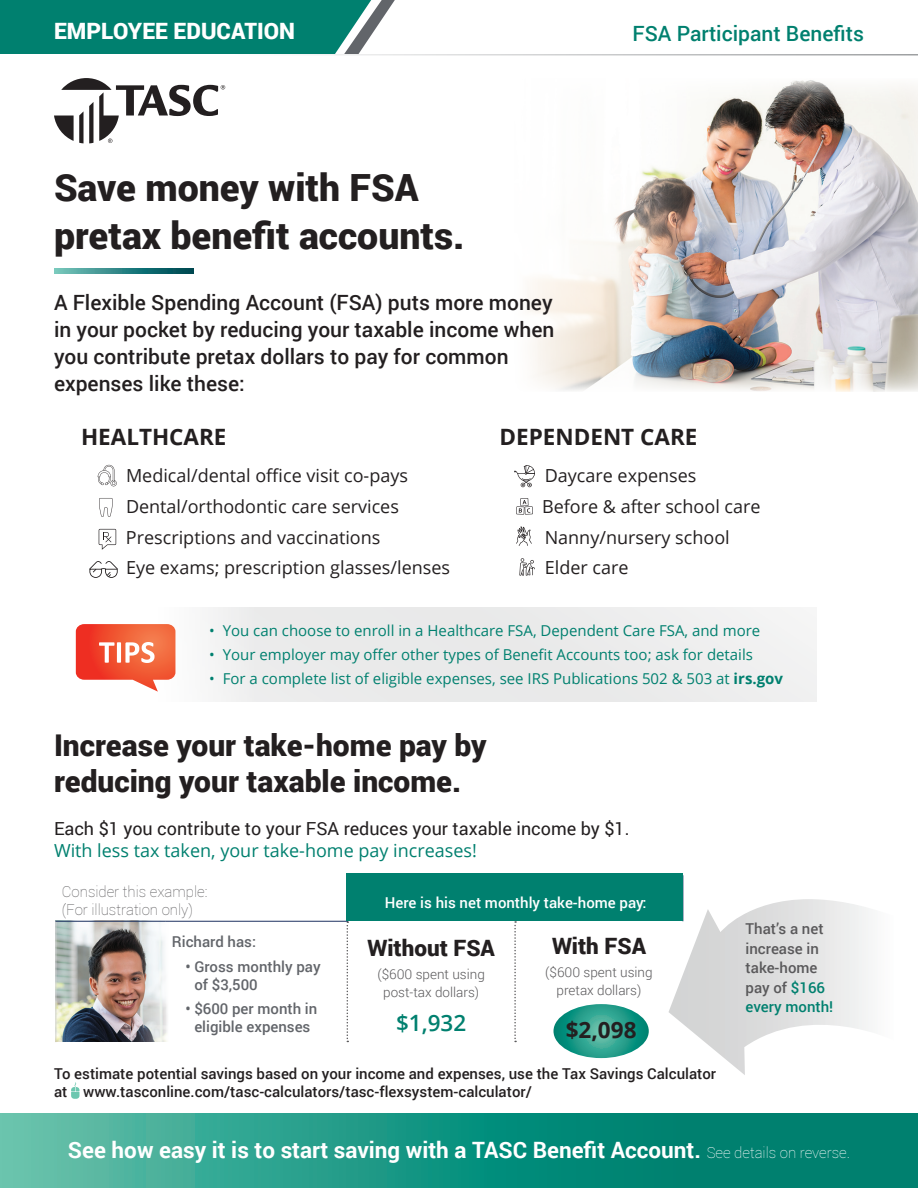
<style>
.page{position:relative;width:918px;height:1188px;background:#fff}
.page>*{position:absolute;margin:0;border:0;box-sizing:border-box;transform-origin:0 0}
.t1{font:900 37.5px/48px "Roboto";color:#231f20}
.t2{font:900 30px/36px "Roboto";color:#231f20}
.t3{font:700 22.5px "Roboto";color:#fff}
.t4{font:700 22.5px "Open Sans";color:#231f20}
.t5{font:900 22.5px "Roboto";color:#231f20}
.t6{font:900 22.5px "Roboto";color:#fff}
.t7{font:600 22.5px "Open Sans";color:#00806f}
.t8{font:500 21px/27px "Roboto";color:#231f20}
.t9{font:500 21px "Roboto";color:#00806f}
.t10{font:18px "Open Sans";color:#231f20}
.t11{font:18px/21.6px "Roboto";color:#231f20}
.t12{font:15px "Open Sans";color:#00806f}
.t13{font:500 15px/18px "Roboto";color:#231f20}
.t14{font:500 15px/18px "Roboto";color:#62656a}
.t15{font:500 15px/19.5px "Roboto";color:#5a595b}
.t16{font:100 15px/18px "Roboto";color:#5a595b}
.t17{font:500 15px "Roboto";color:#fff}
.t18{font:300 13.5px/18px "Roboto";color:#5a595b;text-align:center}
.s1{font-weight:700}
.s2{font-family:"Open Sans";color:#00806f}
.s3{color:#00806f}
.s4{font-weight:100;font-size:15px}
</style>
<div class="page">
<svg style="left:0;top:1114px;width:918px;height:74px;background:#1d9684"></svg>
<img style="left:56px;top:920px;width:118px;height:122px">
<hr style="left:56px;top:921px;width:1px;height:121px;background:#d3d4d4">
<svg style="left:347px;top:922px;width:1px;height:120px"></svg>
<svg style="left:514px;top:921px;width:2px;height:121px"></svg>
<hr style="left:56px;top:921px;width:110px;height:1px;background:#1c3160">
<hr style="left:166px;top:921px;width:182px;height:1px;background:#1c3160">
<img style="left:528px;top:80px;width:390px;height:311px">
<svg style="left:0;top:0;width:395px;height:54px;background:#148778"></svg>
<svg style="left:71px;top:1082px;width:8px;height:17px"></svg>
<svg style="left:98px;top:465px;width:19px;height:21px"></svg>
<svg style="left:99px;top:498px;width:14px;height:19px"></svg>
<svg style="left:99px;top:529px;width:17px;height:21px"></svg>
<svg style="left:89px;top:561px;width:29px;height:17px"></svg>
<svg style="left:514px;top:465px;width:21px;height:22px"></svg>
<svg style="left:516px;top:498px;width:17px;height:17px"></svg>
<svg style="left:516px;top:526px;width:16px;height:20px"></svg>
<svg style="left:519px;top:558px;width:16px;height:18px"></svg>
<div style="left:155px;top:608px;width:662px;height:94px;background:#ebebeb"></div>
<svg style="left:76px;top:624px;width:99px;height:68px"></svg>
<svg style="left:554px;top:1004px;width:95px;height:54px"></svg>
<svg style="left:669px;top:899px;width:200px;height:176px"></svg>
<hr style="left:0;top:54px;width:918px;height:2px;background:#9d9fa1">
<svg style="left:54px;top:78px;width:171px;height:65px"></svg>
<svg style="left:54px;top:268px;width:139px;height:5px"></svg>
<div style="left:347px;top:874px;width:336px;height:47px;background:#00806f"></div>
<p class="t6" style="left:54px;top:15px;width:242px">EMPLOYEE EDUCATION</p>
<p class="t9" style="left:633px;top:18px;width:233px">FSA Participant Benefits</p>
<p class="t1" style="left:54px;top:162px;width:412px">Save money with FSA pretax benefit accounts.</p>
<p class="t8" style="left:54px;top:288px;width:502px">A Flexible Spending Account (FSA) puts more money in your pocket by reducing your taxable income when you contribute pretax dollars to pay for common expenses like these:</p>
<p class="t4" style="left:81px;top:421px;width:147px">HEALTHCARE</p>
<p class="t10" style="left:126px;top:463px;width:284px">Medical/dental office visit co-pays</p>
<p class="t10" style="left:126px;top:494px;width:274px">Dental/orthodontic care services</p>
<p class="t10" style="left:126px;top:525px;width:256px">Prescriptions and vaccinations</p>
<p class="t10" style="left:126px;top:556px;width:326px">Eye exams; prescription glasses/lenses</p>
<p class="t4" style="left:500px;top:421px;width:199px">DEPENDENT CARE</p>
<p class="t10" style="left:545px;top:463px;width:153px">Daycare expenses</p>
<p class="t10" style="left:542px;top:494px;width:220px">Before &amp; after school care</p>
<p class="t10" style="left:545px;top:525px;width:187px">Nanny/nursery school</p>
<p class="t10" style="left:545px;top:556px;width:85px">Elder care</p>
<p class="t12" style="left:209px;top:621px;width:553px">• You can choose to enroll in a Healthcare FSA, Dependent Care FSA, and more</p>
<p class="t12" style="left:209px;top:645px;width:545px">• Your employer may offer other types of Benefit Accounts too; ask for details</p>
<p class="t12" style="left:209px;top:669px;width:575px">• For a complete list of eligible expenses, see IRS Publications 502 &amp; 503 at <span class="s1">irs.gov</span></p>
<p class="t2" style="left:54px;top:726px;width:434px">Increase your take-home pay by reducing your taxable income.</p>
<p class="t11" style="left:54px;top:818px;width:577px">Each $1 you contribute to your FSA reduces your taxable income by $1.<br><span class="s2">With less tax taken, your take-home pay increases!</span></p>
<p class="t16" style="left:62px;top:882px;width:147px">Consider this example: (For illustration only)</p>
<p class="t14" style="left:172px;top:932px;width:86px">Richard has:</p>
<p class="t14" style="left:194px;top:957px;width:128px;text-indent:-9px">• Gross monthly pay of $3,500</p>
<p class="t14" style="left:185px;top:999px;width:133px;text-align:center">• $600 per month in eligible expenses</p>
<p class="t17" style="left:385px;top:893px;width:263px">Here is his net monthly take-home pay:</p>
<p class="t5" style="left:367px;top:932px;width:129px">Without FSA</p>
<p class="t18" style="left:378px;top:965px;width:109px">($600 spent using post-tax dollars)</p>
<p class="t7" style="left:396px;top:1007px;width:72px">$1,932</p>
<p class="t5" style="left:552px;top:930px;width:95px">With FSA</p>
<p class="t18" style="left:545px;top:963px;width:109px">($600 spent using pretax dollars)</p>
<p class="t4" style="left:566px;top:1014px;width:72px">$2,098</p>
<p class="t13" style="left:54px;top:1064px;width:664px">To estimate potential savings based on your income and expenses, use the Tax Savings Calculator at www.tasconline.com/tasc-calculators/tasc-flexsystem-calculator/</p>
<p class="t15" style="left:746px;top:918px;width:89px">That’s a net increase in take-home pay of <span class="s3">$166 every month!</span></p>
<p class="t3" style="left:68px;top:1134px;width:784px">See how easy it is to start saving with a TASC Benefit Account. <span class="s4">See details on reverse.</span></p>
</div>
